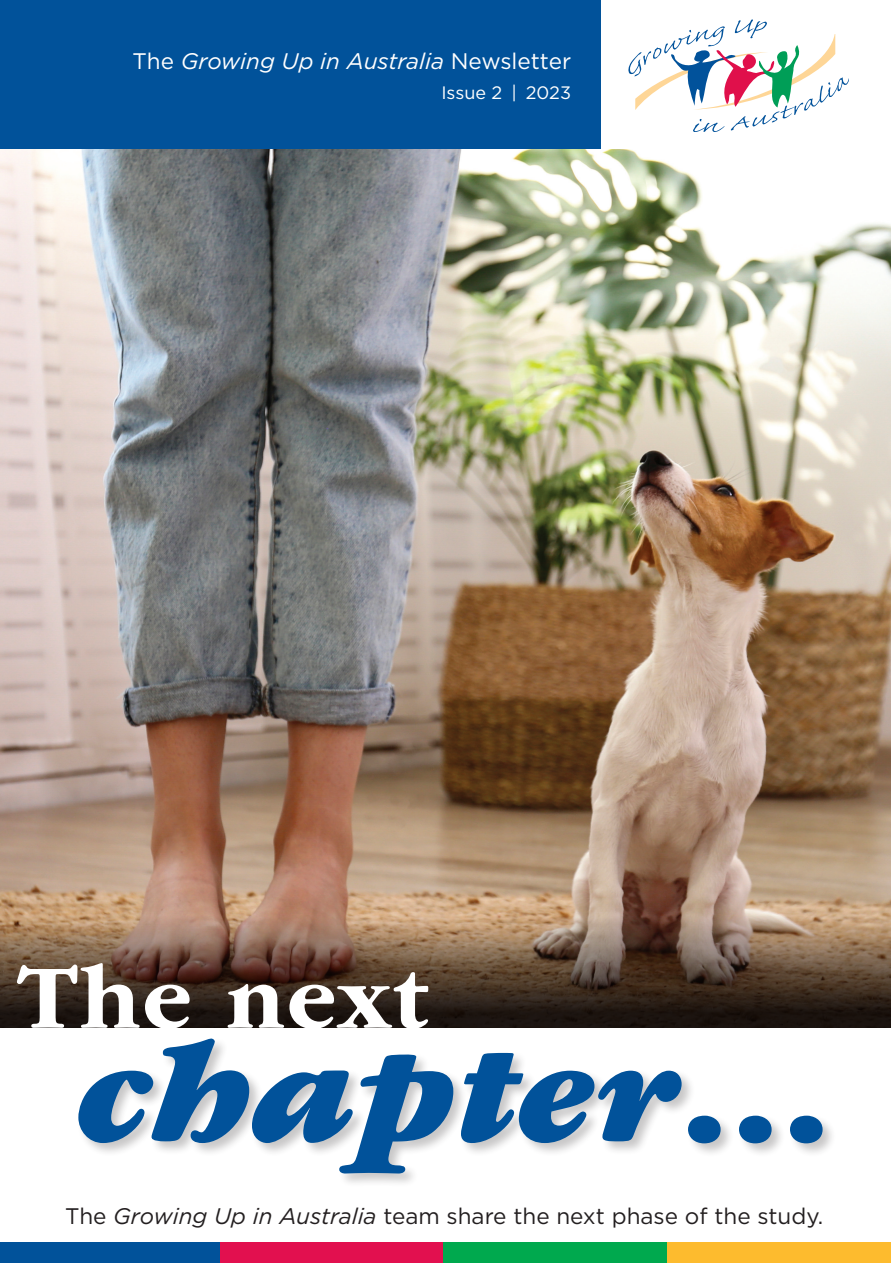
<style>
.page{position:relative;width:891px;height:1263px;background:#fff}
.page>*{position:absolute;margin:0;border:0;box-sizing:border-box;transform-origin:0 0}
.cover_title{font:153px "ITC Garamond Std Ult Ita";color:#01529a}
.cover_title-2{font:700 94.2px "ITC Garamond Std";letter-spacing:.02em;color:#fff}
.t1{font:22.5px "Gotham";color:#231f20}
.t2{font:italic 22.5px "Gotham";color:#fff}
.t3{font:18px "Gotham";color:#fff}
.s1{font-style:normal}
.s2{font-family:"ITC Garamond Std Ult"}
.s3{font-style:italic}
</style>
<div class="page">
<div style="left:0;top:1242px;width:221px;height:21px;background:#01529a"></div>
<div style="left:221px;top:1242px;width:223px;height:21px;background:#e2104f"></div>
<div style="left:444px;top:1242px;width:223px;height:21px;background:#00a94e"></div>
<div style="left:667px;top:1242px;width:223px;height:21px;background:#fdbb2e"></div>
<svg style="left:628px;top:19px;width:220px;height:113px"></svg>
<div style="left:0;top:0;width:601px;height:725px;background:#01529a"></div>
<img style="left:0;top:150px;width:890px;height:741px">
<svg style="left:0;top:891px;width:890px;height:137px;background:#6f5745"></svg>
<div style="left:76px;top:1037px;width:760px;height:150px;background:#231f20;opacity:.25"></div>
<p class="t2" style="left:133px;top:46px;width:440px"><span class="s1">The</span> Growing Up in Australia <span class="s1">Newsletter</span></p>
<p class="t3" style="left:441px;top:81px;width:131px">Issue 2 | 2023</p>
<p class="cover_title-2" style="left:18px;top:945px;width:412px">The next</p>
<p class="cover_title" style="left:77px;top:1007px;width:756px">chapter<span class="s2">…</span></p>
<p class="t1" style="left:65px;top:1202px;width:759px">The <span class="s3">Growing Up in Australia</span> team share the next phase of the study.</p>
</div>
